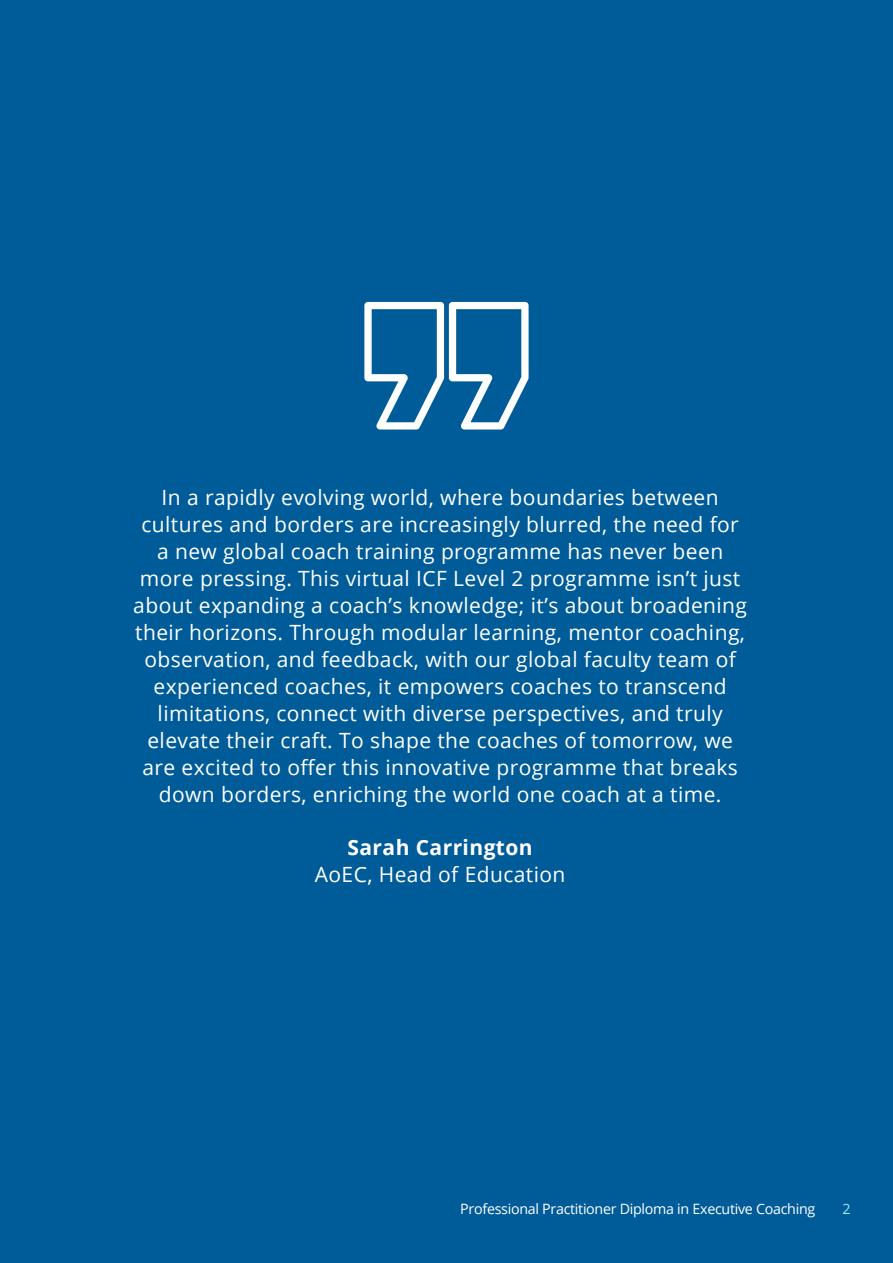
<style>
.page{position:relative;width:893px;height:1263px;background:#005c99}
.page>*{position:absolute;margin:0;border:0;box-sizing:border-box;transform-origin:0 0}
.t1{font:21px/27px "Open Sans";letter-spacing:.02em;color:#fff;text-align:center}
.t2{font:700 21px "Open Sans";letter-spacing:.02em;color:#fff}
.t3{font:14.25px "Open Sans";letter-spacing:-.02em;color:#fff}
.t4{font:14.25px "Open Sans";color:#a2ebec}
</style>
<div class="page">
<svg style="left:364px;top:302px;width:165px;height:127px"></svg>
<p class="t1" style="left:133px;top:483px;width:615px">In a rapidly evolving world, where boundaries between cultures and borders are increasingly blurred, the need for a new global coach training programme has never been more pressing. This virtual ICF Level 2 programme isn’t just about expanding a coach’s knowledge; it’s about broadening their horizons. Through modular learning, mentor coaching, observation, and feedback, with our global faculty team of experienced coaches, it empowers coaches to transcend limitations, connect with diverse perspectives, and truly elevate their craft. To shape the coaches of tomorrow, we are excited to offer this innovative programme that breaks down borders, enriching the world one coach at a time.</p>
<p class="t2" style="left:348px;top:833px;width:187px">Sarah Carrington</p>
<p class="t1" style="left:315px;top:860px;width:252px">AoEC, Head of Education</p>
<p class="t3" style="left:460px;top:1199px;width:356px">Professional Practitioner Diploma in Executive Coaching</p>
<p class="t4" style="left:842px;top:1199px;width:10px">2</p>
</div>
